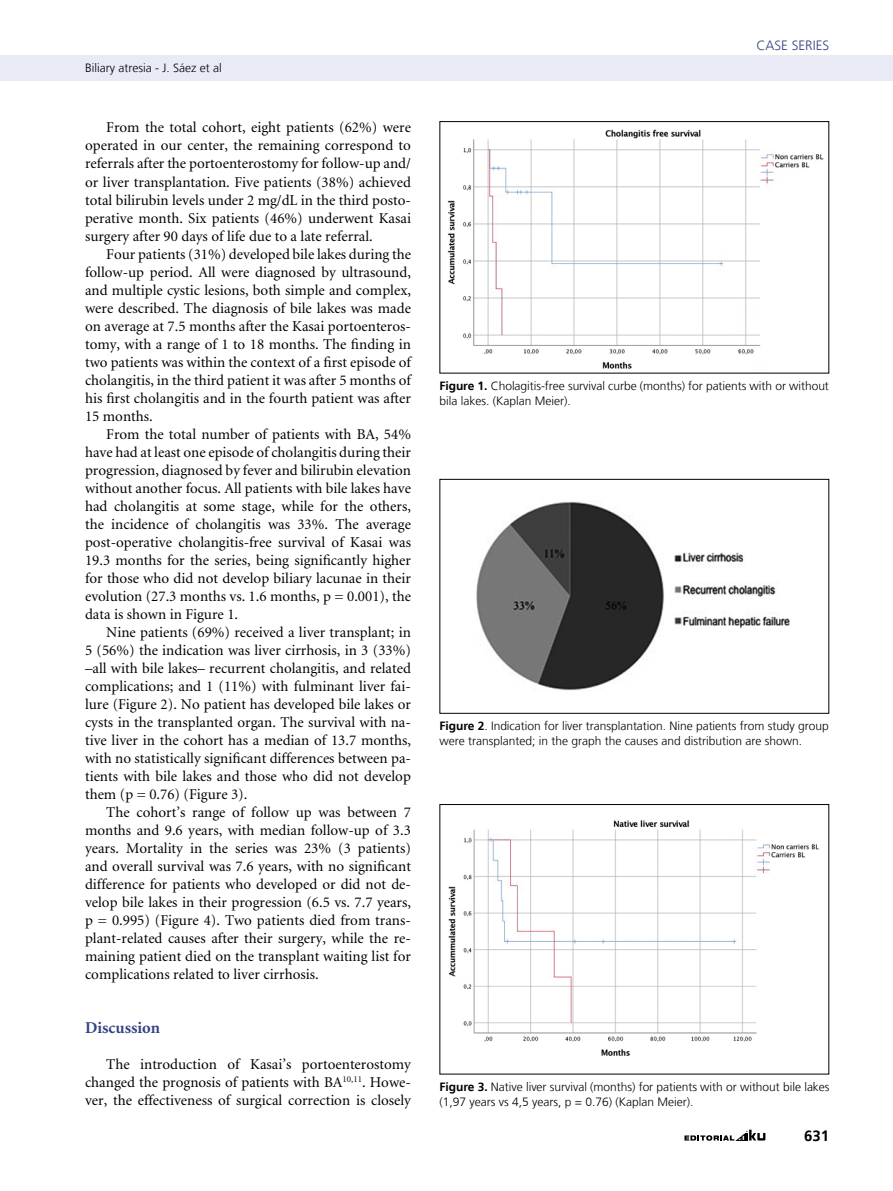
<style>
.page{position:relative;width:893px;height:1191px;background:#fff}
.page>*{position:absolute;margin:0;border:0;box-sizing:border-box;transform-origin:0 0}
.t1{font:700 16.5px "Minion";color:#314282}
.t2{font:15px/18px "Minion";color:#000;text-align:justify}
.t3{font:700 15px "Frutiger LT";color:#000}
.t4{font:300 13.5px "Frutiger LT";color:#314282}
.t5{font:300 12px/15px "Frutiger LT";color:#000}
.s1{font-weight:700}
</style>
<div class="page">
<svg style="left:684px;top:1129px;width:81px;height:11px"></svg>
<div style="left:0;top:55px;width:893px;height:26px;background:#e8eaf6"></div>
<img style="left:447px;top:129px;width:377px;height:240px">
<div style="left:439px;top:121px;width:390px;height:252px;border:1px solid #000"></div>
<img style="left:448px;top:820px;width:372px;height:236px">
<img style="left:476px;top:501px;width:314px;height:190px">
<div style="left:439px;top:479px;width:390px;height:234px;border:1px solid #000"></div>
<p class="t5" style="left:85px;top:61px;width:138px">Biliary atresia - J. Sáez et al</p>
<p class="t2" style="left:85px;top:119px;width:327px;text-indent:21px">From the total cohort, eight patients (62%) were operated in our center, the remaining correspond to referrals after the portoenterostomy for follow-up and/ or liver transplantation. Five patients (38%) achieved total bilirubin levels under 2 mg/dL in the third posto&shy;perative month. Six patients (46%) underwent Kasai surgery after 90 days of life due to a late referral.</p>
<p class="t2" style="left:85px;top:245px;width:327px;text-indent:21px">Four patients (31%) developed bile lakes during the follow-up period. All were diagnosed by ultrasound, and multiple cystic lesions, both simple and complex, were described. The diagnosis of bile lakes was made on average at 7.5 months after the Kasai portoenteros&shy;tomy, with a range of 1 to 18 months. The finding in two patients was within the context of a first episode of cholangitis, in the third patient it was after 5 months of his first cholangitis and in the fourth patient was after 15 months.</p>
<p class="t2" style="left:85px;top:425px;width:327px;text-indent:21px">From the total number of patients with BA, 54% have had at least one episode of cholangitis during their progression, diagnosed by fever and bilirubin elevation without another focus. All patients with bile lakes have had cholangitis at some stage, while for the others, the incidence of cholangitis was 33%. The average post-operative cholangitis-free survival of Kasai was 19.3 months for the series, being significantly higher for those who did not develop biliary lacunae in their evolution (27.3 months vs. 1.6 months, p = 0.001), the data is shown in Figure 1.</p>
<p class="t2" style="left:85px;top:623px;width:327px;text-indent:21px">Nine patients (69%) received a liver transplant; in 5 (56%) the indication was liver cirrhosis, in 3 (33%) –all with bile lakes– recurrent cholangitis, and related complications; and 1 (11%) with fulminant liver fai&shy;lure (Figure 2). No patient has developed bile lakes or cysts in the transplanted organ. The survival with na&shy;tive liver in the cohort has a median of 13.7 months, with no statistically significant differences between pa&shy;tients with bile lakes and those who did not develop them (p = 0.76) (Figure 3).</p>
<p class="t2" style="left:85px;top:803px;width:327px;text-indent:21px">The cohort’s range of follow up was between 7 months and 9.6 years, with median follow-up of 3.3 years. Mortality in the series was 23% (3 patients) and overall survival was 7.6 years, with no significant difference for patients who developed or did not de&shy;velop bile lakes in their progression (6.5 vs. 7.7 years, p = 0.995) (Figure 4). Two patients died from trans&shy;plant-related causes after their surgery, while the re&shy;maining patient died on the transplant waiting list for complications related to liver cirrhosis.</p>
<p class="t1" style="left:85px;top:1019px;width:77px">Discussion</p>
<p class="t2" style="left:85px;top:1055px;width:327px;text-indent:21px">The introduction of Kasai’s portoenterostomy changed the prognosis of patients with BA<sup>10,11</sup>. Howe&shy;ver, the effectiveness of surgical correction is closely</p>
<p class="t4" style="left:756px;top:38px;width:73px">Case Series</p>
<p class="t5" style="left:439px;top:378px;width:391px"><span class="s1">Figure 1.</span> Cholagitis-free survival curbe (months) for patients with or without bila lakes. (Kaplan Meier).</p>
<p class="t5" style="left:439px;top:718px;width:391px"><span class="s1">Figure 2</span>. Indication for liver transplantation. Nine patients from study group were transplanted; in the graph the causes and distribution are shown.</p>
<p class="t5" style="left:439px;top:1079px;width:392px"><span class="s1">Figure 3.</span> Native liver survival (months) for patients with or without bile lakes (1,97 years vs 4,5 years, p = 0.76) (Kaplan Meier).</p>
<p class="t3" style="left:804px;top:1126px;width:27px">631</p>
</div>
